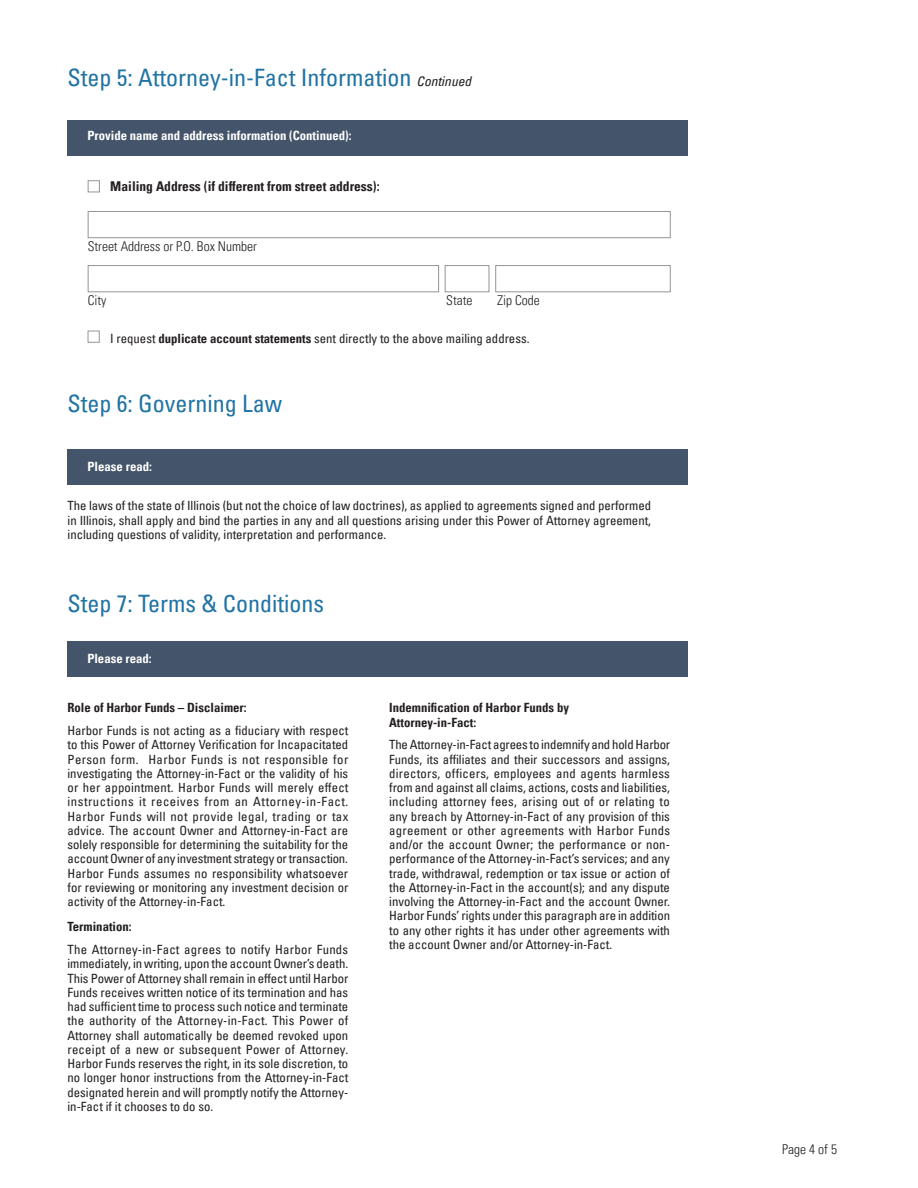
<style>
.page{position:relative;width:918px;height:1188px;background:#fff}
.page>*{position:absolute;margin:0;border:0;box-sizing:border-box;transform-origin:0 0}
.t1{font:condensed 24px "Univers LT Pro";color:#2274a4}
.t2{font:300 condensed 13.5px "Univers LT Pro";color:#231f20}
.t3{font:700 condensed 13.5px "Univers LT Pro";color:#231f20}
.t4{font:condensed 12.75px/14.2px "Univers LT Pro";color:#231f20;text-align:justify}
.t5{font:700 condensed 12.75px "Univers LT Pro";color:#231f20}
.t6{font:700 condensed 12.75px "Univers LT Pro";color:#fff}
.s1{font-style:italic;font-size:13.5px;color:#231f20}
.s2{font-weight:700}
</style>
<div class="page">
<div style="left:67px;top:641px;width:621px;height:36px;background:#44546a"></div>
<div style="left:68px;top:449px;width:620px;height:35px;background:#44546a"></div>
<div style="left:68px;top:120px;width:620px;height:36px;background:#44546a"></div>
<div style="left:88px;top:331px;width:12px;height:12px;background:#fff;border:1px solid #939598"></div>
<div style="left:88px;top:211px;width:583px;height:27px;background:#fff;border:1px solid #939598"></div>
<div style="left:88px;top:180px;width:12px;height:12px;background:#fff;border:1px solid #939598"></div>
<div style="left:88px;top:265px;width:351px;height:27px;background:#fff;border:1px solid #939598"></div>
<div style="left:445px;top:265px;width:44px;height:27px;background:#fff;border:1px solid #939598"></div>
<div style="left:495px;top:265px;width:176px;height:27px;background:#fff;border:1px solid #939598"></div>
<p class="t1" style="left:68px;top:62px;width:405px">Step 5: Attorney-in-Fact Information <span class="s1">Continued</span></p>
<p class="t6" style="left:87px;top:128px;width:266px">Provide name and address information (Continued):</p>
<p class="t3" style="left:110px;top:178px;width:271px">Mailing Address (if different from street address):</p>
<p class="t2" style="left:88px;top:237px;width:171px">Street Address or P.O. Box Number</p>
<p class="t2" style="left:88px;top:291px;width:20px">City</p>
<p class="t2" style="left:446px;top:291px;width:28px">State</p>
<p class="t2" style="left:497px;top:291px;width:44px">Zip Code</p>
<p class="t4" style="left:110px;top:331px;width:421px">I request <span class="s2">duplicate account statements</span> sent directly to the above mailing address.</p>
<p class="t1" style="left:68px;top:389px;width:216px">Step 6: Governing Law</p>
<p class="t6" style="left:88px;top:458px;width:66px">Please read:</p>
<p class="t4" style="left:68px;top:498px;width:585px">The laws of the state of Illinois (but not the choice of law doctrines), as applied to agreements signed and performed in Illinois, shall apply and bind the parties in any and all questions arising under this Power of Attorney agreement, including questions of validity, interpretation and performance.</p>
<p class="t1" style="left:68px;top:588px;width:258px">Step 7: Terms &amp; Conditions</p>
<p class="t6" style="left:87px;top:651px;width:66px">Please read:</p>
<p class="t5" style="left:68px;top:700px;width:181px">Role of Harbor Funds – Disclaimer:</p>
<p class="t4" style="left:68px;top:723px;width:282px">Harbor Funds is not acting as a fiduciary with respect to this Power of Attorney Verification for Incapacitated Person form. Harbor Funds is not responsible for investigating the Attorney-in-Fact or the validity of his or her appointment. Harbor Funds will merely effect instructions it receives from an Attorney-in-Fact.<br>Harbor Funds will not provide legal, trading or tax advice. The account Owner and Attorney-in-Fact are solely responsible for determining the suitability for the account Owner of any investment strategy or transaction.<br>Harbor Funds assumes no responsibility whatsoever for reviewing or monitoring any investment decision or activity of the Attorney-in-Fact.</p>
<p class="t5" style="left:68px;top:919px;width:66px">Termination:</p>
<p class="t4" style="left:68px;top:942px;width:282px">The Attorney-in-Fact agrees to notify Harbor Funds immediately, in writing, upon the account Owner’s death.<br>This Power of Attorney shall remain in effect until Harbor Funds receives written notice of its termination and has had sufficient time to process such notice and terminate the authority of the Attorney-in-Fact. This Power of Attorney shall automatically be deemed revoked upon receipt of a new or subsequent Power of Attorney.<br>Harbor Funds reserves the right, in its sole discretion, to no longer honor instructions from the Attorney-in-Fact designated herein and will promptly notify the Attorney&shy;in-Fact if it chooses to do so.</p>
<p class="t5" style="left:389px;top:700px;width:181px">Indemnification of Harbor Funds by</p>
<p class="t5" style="left:389px;top:714px;width:89px">Attorney-in-Fact:</p>
<p class="t4" style="left:389px;top:737px;width:283px">The Attorney-in-Fact agrees to indemnify and hold Harbor Funds, its affiliates and their successors and assigns, directors, officers, employees and agents harmless from and against all claims, actions, costs and liabilities, including attorney fees, arising out of or relating to any breach by Attorney-in-Fact of any provision of this agreement or other agreements with Harbor Funds and/or the account Owner; the performance or non&shy;performance of the Attorney-in-Fact’s services; and any trade, withdrawal, redemption or tax issue or action of the Attorney-in-Fact in the account(s); and any dispute involving the Attorney-in-Fact and the account Owner.<br>Harbor Funds’ rights under this paragraph are in addition to any other rights it has under other agreements with the account Owner and/or Attorney-in-Fact.</p>
<p class="t2" style="left:782px;top:1140px;width:56px">Page 4 of 5</p>
</div>
